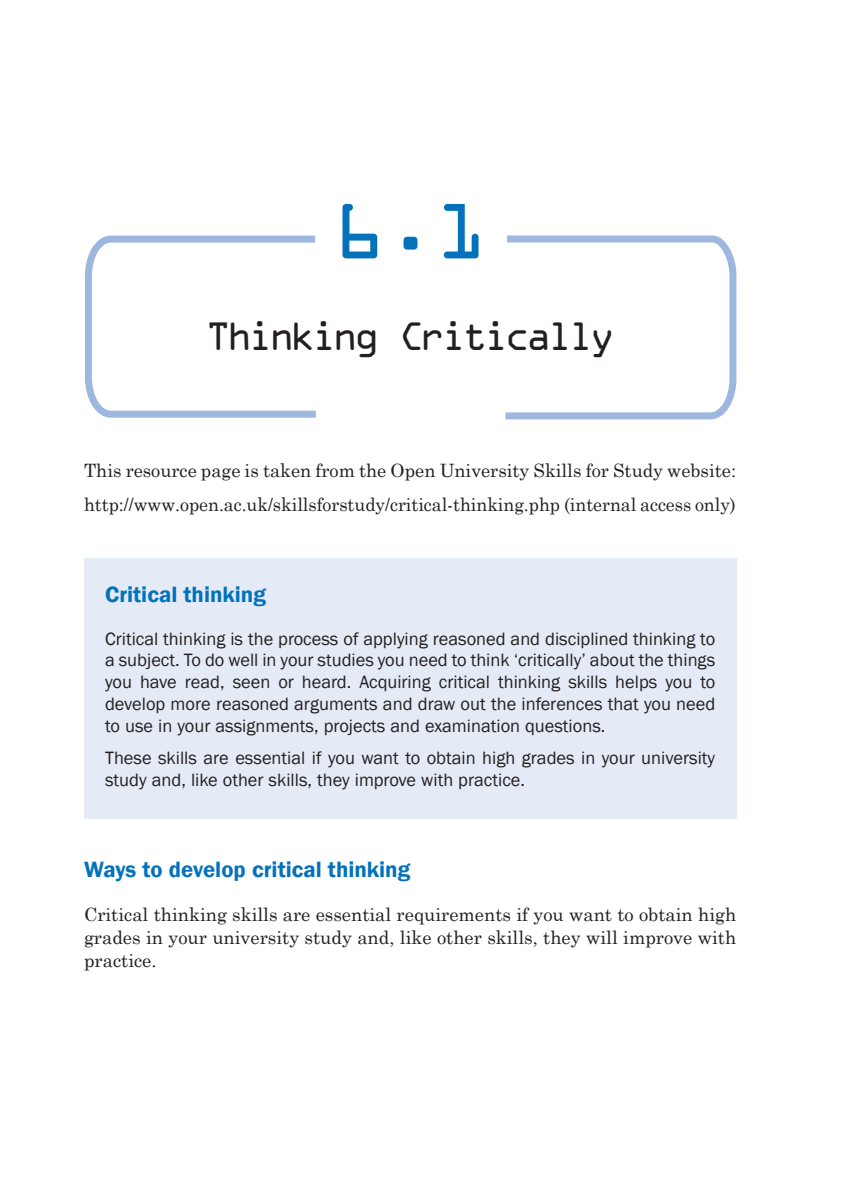
<style>
.page{position:relative;width:844px;height:1201px;background:#fff}
.page>*{position:absolute;margin:0;border:0;box-sizing:border-box;transform-origin:0 0}
.t1{font:84px "OCRA Extended";color:#0372bb}
.t2{font:42px "OCRA Extended";letter-spacing:-.1em;color:#231f20}
.t3{font:600 22.75px "Franklin Gothic";color:#0372bb}
.t4{font:18.38px/21.9px "Franklin Gothic";color:#231f20;text-align:justify}
.t5{font:18.38px/22.8px "Century Schoolbook";color:#231f20}
</style>
<div class="page">
<div style="left:84px;top:558px;width:652px;height:260px;background:#e4ebf6"></div>
<svg style="left:505px;top:235px;width:232px;height:185px"></svg>
<svg style="left:85px;top:235px;width:231px;height:183px"></svg>
<h1 class="t1" style="left:334px;top:186px;width:154px">6.1</h1>
<h2 class="t2" style="left:205px;top:313px;width:410px">Thinking Critically</h2>
<p class="t5" style="left:84px;top:452px;width:653px;line-height:33.2px">This resource page is taken from the Open University Skills for Study website: http://www.open.ac.uk/skillsforstudy/critical-thinking.php (internal access only)</p>
<p class="t3" style="left:105px;top:580px;width:162px">Critical thinking</p>
<p class="t4" style="left:105px;top:628px;width:611px">Critical thinking is the process of applying reasoned and disciplined thinking to a subject. To do well in your studies you need to think ‘critically’ about the things you have read, seen or heard. Acquiring critical thinking skills helps you to develop more reasoned arguments and draw out the inferences that you need to use in your assignments, projects and examination questions.</p>
<p class="t4" style="left:105px;top:747px;width:611px">These skills are essential if you want to obtain high grades in your university study and, like other skills, they improve with practice.</p>
<p class="t3" style="left:84px;top:855px;width:328px">Ways to develop critical thinking</p>
<p class="t5" style="left:84px;top:901px;width:653px;text-align:justify">Critical thinking skills are essential requirements if you want to obtain high grades in your university study and, like other skills, they will improve with practice.</p>
</div>
